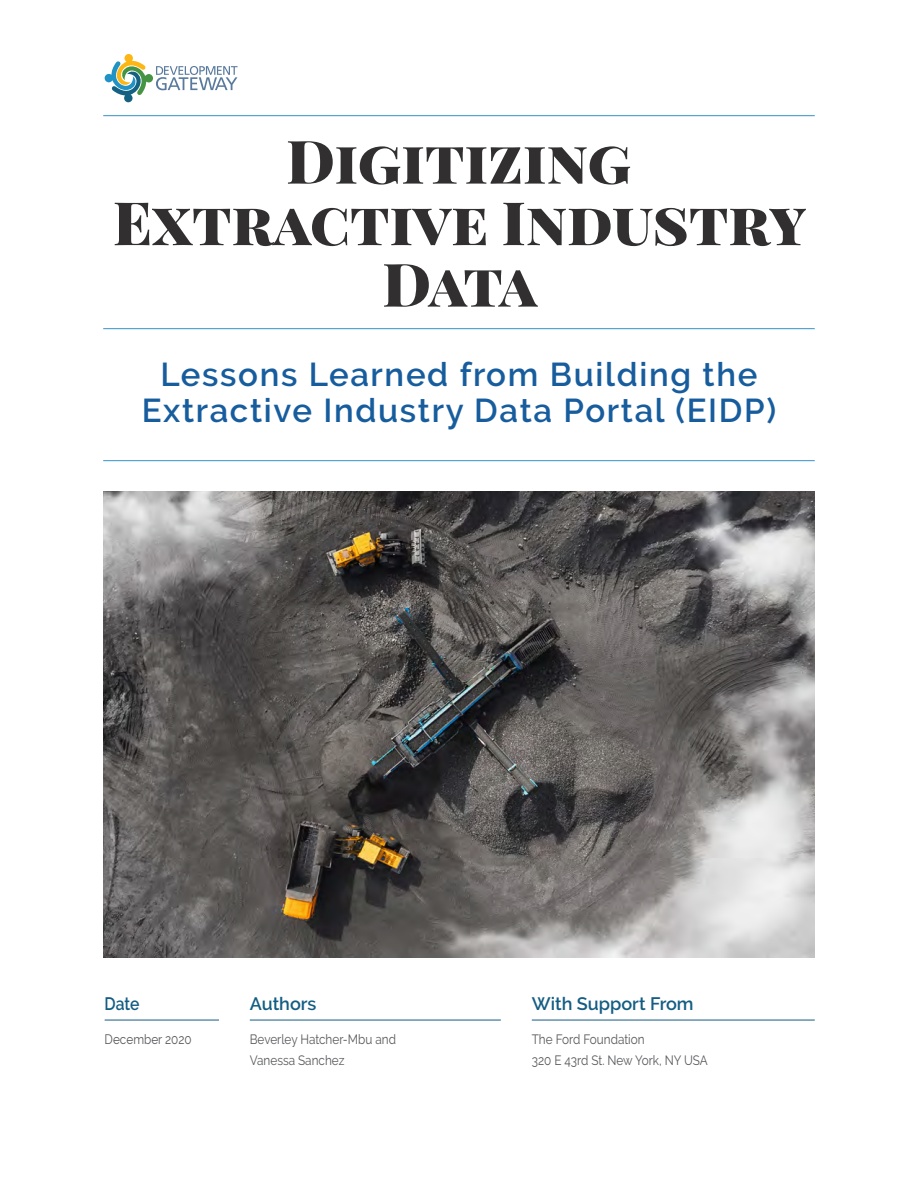
<style>
.page{position:relative;width:918px;height:1188px;background:#fff}
.page>*{position:absolute;margin:0;border:0;box-sizing:border-box;transform-origin:0 0}
.Main_Big_Title{font:900 60px/61.5px "Playfair Display SC";color:#312f30;text-align:center}
.H-4{font:600 33px/36px "Raleway";letter-spacing:.05em;color:#175d9e;text-align:center}
.S--2_Underline{font:600 18px "Raleway";color:#135d83}
.S--2_Underline-2{font:600 18px "Raleway";color:#135d83;scale:.87 1}
.Body-1{font:13.5px "Raleway";color:#57585a;scale:.87 1}
.Body-1-2{font:13.5px "Raleway";color:#57585a;scale:.87 1}
.s1{font-style:inherit}
</style>
<div class="page">
<hr style="left:103px;top:328px;width:712px;height:1px;background:#3292c8">
<hr style="left:103px;top:115px;width:712px;height:1px;background:#3292c8">
<hr style="left:103px;top:460px;width:712px;height:1px;background:#3292c8">
<img style="left:103px;top:491px;width:712px;height:466px">
<svg style="left:105px;top:54px;width:133px;height:48px"></svg>
<hr style="left:250px;top:1020px;width:251px;height:1px;background:#135d83">
<hr style="left:532px;top:1020px;width:283px;height:1px;background:#135d83">
<hr style="left:105px;top:1020px;width:114px;height:1px;background:#135d83">
<p class="Main_Big_Title" style="left:113px;top:130px;width:695px">Digitizing<br>Extractive Industry</p>
<p class="Main_Big_Title" style="left:382px;top:253px;width:156px">Data</p>
<p class="H-4" style="left:142px;top:357px;width:636px">Lessons Learned from Building the<br>Extractive Industry Data Portal (EIDP)</p>
<p class="S--2_Underline-2" style="left:105px;top:993px;width:42px">Date</p>
<p class="Body-1-2" style="left:105px;top:1032px;width:102px">December <span class="s1">2020</span></p>
<p class="S--2_Underline" style="left:250px;top:993px;width:68px">Authors</p>
<p class="Body-1" style="left:250px;top:1032px;width:170px">Beverley Hatcher-Mbu and</p>
<p class="Body-1" style="left:250px;top:1053px;width:110px">Vanessa Sanchez</p>
<p class="S--2_Underline" style="left:532px;top:993px;width:163px">With Support From</p>
<p class="Body-1" style="left:532px;top:1032px;width:131px">The Ford Foundation</p>
<p class="Body-1" style="left:532px;top:1053px;width:204px">320 E 43rd St. New York, NY USA</p>
</div>
